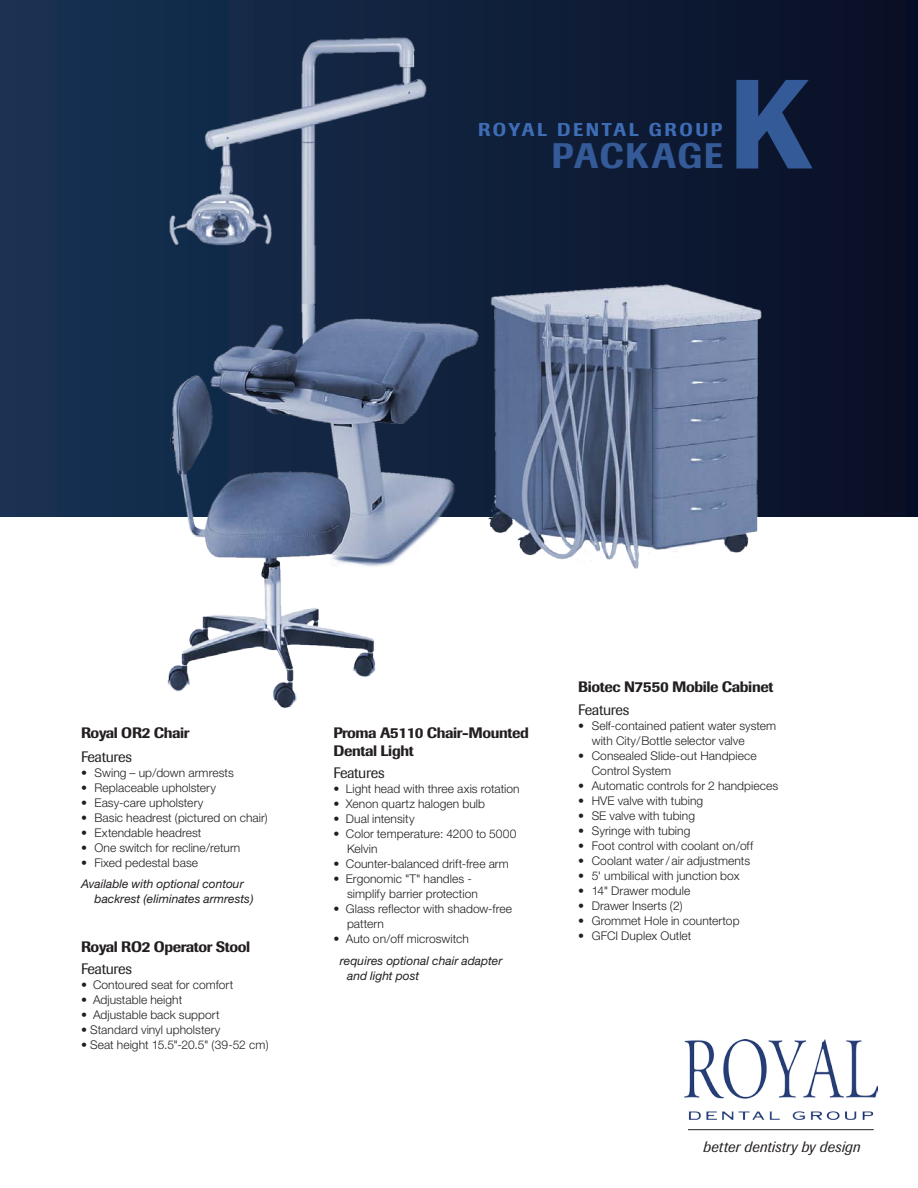
<style>
.page{position:relative;width:918px;height:1188px;background:#fff}
.page>*{position:absolute;margin:0;border:0;box-sizing:border-box;transform-origin:0 0}
.t1{font:500 125.4px "Imago";color:#345a98}
.t2{font:500 35.1px "Imago";letter-spacing:.045em;color:#345a98}
.t3{font:500 18.45px "Imago";letter-spacing:.14em;color:#3e6db5}
.t4{font:500 15px/18px "Imago";letter-spacing:-.025em;color:#231f20}
.t5{font:15px "Imago";letter-spacing:-.025em;color:#231f20}
.t6{font:italic 15px "Imago";letter-spacing:.01em;color:#231f20}
.t7{font:300 12px/15px "Helvetica Neue";letter-spacing:.005em;color:#231f20}
.t8{font:italic 12px/15px "Helvetica Neue";color:#231f20}
</style>
<div class="page">
<img style="left:684px;top:1039px;width:194px;height:80px">
<hr style="left:688px;top:1129px;width:186px;height:1px;background:#231f20">
<svg style="left:0;top:0;width:918px;height:516px"></svg>
<img style="left:118px;top:0;width:658px;height:708px">
<h3 class="t3" style="left:478px;top:119px;width:246px">ROYAL DENTAL GROUP</h3>
<h2 class="t2" style="left:552px;top:135px;width:173px">PACKAGE</h2>
<h1 class="t1" style="left:728px;top:49px;width:85px">K</h1>
<p class="t4" style="left:81px;top:723px;width:110px">Royal OR2 Chair</p>
<p class="t5" style="left:81px;top:748px;width:53px">Features</p>
<p class="t7" style="left:81px;top:764px;width:154px">• Swing – up/down armrests</p>
<p class="t7" style="left:81px;top:779px;width:137px">• Replaceable upholstery</p>
<p class="t7" style="left:81px;top:794px;width:124px">• Easy-care upholstery</p>
<p class="t7" style="left:81px;top:809px;width:188px">• Basic headrest (pictured on chair)</p>
<p class="t7" style="left:81px;top:824px;width:122px">• Extendable headrest</p>
<p class="t7" style="left:81px;top:839px;width:161px">• One switch for recline/return</p>
<p class="t7" style="left:81px;top:854px;width:119px">• Fixed pedestal base</p>
<p class="t8" style="left:95px;top:876px;width:161px;text-indent:-14px">Available with optional contour backrest (eliminates armrests)</p>
<p class="t4" style="left:81px;top:938px;width:171px">Royal RO2 Operator Stool</p>
<p class="t5" style="left:81px;top:960px;width:53px">Features</p>
<p class="t7" style="left:81px;top:977px;width:154px">• Contoured seat for comfort</p>
<p class="t7" style="left:81px;top:992px;width:103px">• Adjustable height</p>
<p class="t7" style="left:81px;top:1007px;width:140px">• Adjustable back support</p>
<p class="t7" style="left:81px;top:1022px;width:141px">• Standard vinyl upholstery</p>
<p class="t7" style="left:81px;top:1037px;width:189px">• Seat height 15.5"-20.5" (39-52 cm)</p>
<p class="t4" style="left:334px;top:723px;width:197px">Proma A5110 Chair-Mounted<br>Dental Light</p>
<p class="t5" style="left:334px;top:764px;width:53px">Features</p>
<p class="t7" style="left:334px;top:781px;width:188px">• Light head with three axis rotation</p>
<p class="t7" style="left:334px;top:796px;width:153px">• Xenon quartz halogen bulb</p>
<p class="t7" style="left:334px;top:811px;width:83px">• Dual intensity</p>
<p class="t7" style="left:347px;top:826px;width:171px;text-indent:-14px">• Color temperature: 4200 to 5000<br>Kelvin</p>
<p class="t7" style="left:334px;top:856px;width:177px">• Counter-balanced drift-free arm</p>
<p class="t7" style="left:347px;top:871px;width:132px;text-indent:-14px">• Ergonomic "T" handles - simplify barrier protection</p>
<p class="t7" style="left:347px;top:901px;width:166px;text-indent:-14px">• Glass reflector with shadow-free pattern</p>
<p class="t7" style="left:334px;top:931px;width:137px">• Auto on/off microswitch</p>
<p class="t8" style="left:347px;top:953px;width:157px;text-indent:-7px">requires optional chair adapter and light post</p>
<p class="t4" style="left:578px;top:678px;width:197px">Biotec N7550 Mobile Cabinet</p>
<p class="t5" style="left:578px;top:701px;width:53px">Features</p>
<p class="t7" style="left:592px;top:718px;width:186px;text-indent:-14px">• Self-contained patient water system with City/ Bottle selector valve</p>
<p class="t7" style="left:592px;top:748px;width:167px;text-indent:-14px">• Consealed Slide-out Handpiece<br>Control System</p>
<p class="t7" style="left:578px;top:778px;width:202px">• Automatic controls for 2 handpieces</p>
<p class="t7" style="left:578px;top:793px;width:126px">• HVE valve with tubing</p>
<p class="t7" style="left:578px;top:808px;width:118px">• SE valve with tubing</p>
<p class="t7" style="left:578px;top:823px;width:114px">• Syringe with tubing</p>
<p class="t7" style="left:578px;top:838px;width:176px">• Foot control with coolant on/off</p>
<p class="t7" style="left:578px;top:853px;width:173px">• Coolant water / air adjustments</p>
<p class="t7" style="left:578px;top:868px;width:163px">• 5' umbilical with junction box</p>
<p class="t7" style="left:578px;top:883px;width:114px">• 14" Drawer module</p>
<p class="t7" style="left:578px;top:898px;width:106px">• Drawer Inserts (2)</p>
<p class="t7" style="left:578px;top:913px;width:163px">• Grommet Hole in countertop</p>
<p class="t7" style="left:578px;top:928px;width:115px">• GFCI Duplex Outlet</p>
<p class="t6" style="left:703px;top:1138px;width:159px">better dentistry by design</p>
</div>
